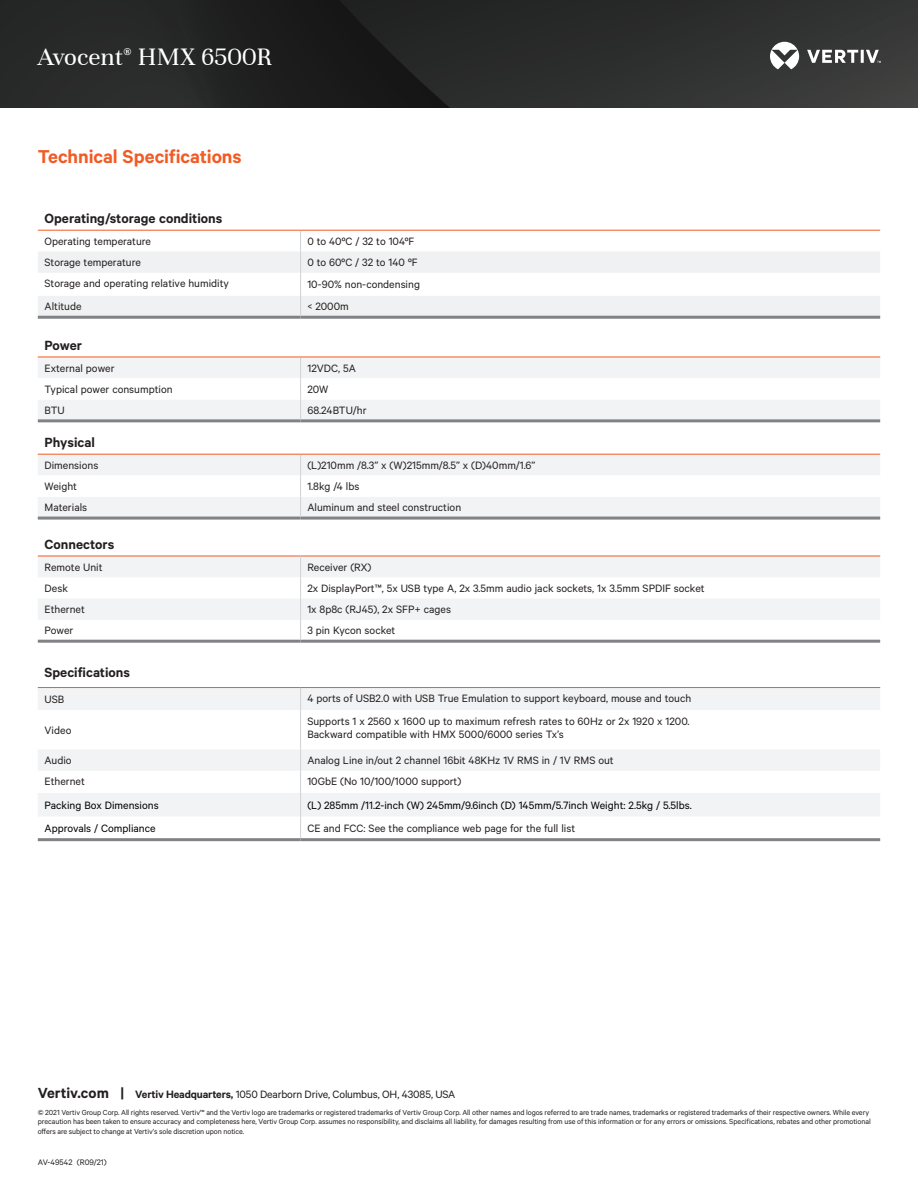
<style>
.page{position:relative;width:918px;height:1188px;background:#fff}
.page>*{position:absolute;margin:0;border:0;box-sizing:border-box;transform-origin:0 0}
.t1{font:27px "Unna";color:#fff}
.t2{font:600 21px "Calibre";color:#f15b24}
.t3{font:600 15px "Calibre";color:#231f20}
.t4{font:12px/13.5px "Calibre";color:#231f20}
.t5{font:12px "Calibre";color:#000}
.t6{font:9px "Calibre";color:#231f20}
.t7{font:8.25px/9.8px "Calibre";letter-spacing:-.01em;color:#231f20}
.s1{font-weight:600;font-size:16.5px}
.s2{font-weight:600}
</style>
<div class="page">
<img style="left:0;top:0;width:918px;height:108px">
<svg style="left:770px;top:42px;width:111px;height:27px"></svg>
<svg style="left:38px;top:251px;width:842px;height:65px;fill:#f0f1f2"></svg>
<div style="left:38px;top:358px;width:842px;height:20px;background:#f2f3f4"></div>
<svg style="left:38px;top:400px;width:842px;height:156px"></svg>
<svg style="left:38px;top:557px;width:842px;height:260px"></svg>
<hr style="left:38px;top:556px;width:263px;height:1px;background:#f15b24">
<hr style="left:301px;top:556px;width:579px;height:1px;background:#f15b24">
<hr style="left:38px;top:316px;width:263px;height:3px;background:#808285">
<hr style="left:301px;top:316px;width:579px;height:3px;background:#808285">
<hr style="left:38px;top:419px;width:263px;height:3px;background:#808285">
<hr style="left:301px;top:419px;width:579px;height:3px;background:#808285">
<hr style="left:38px;top:517px;width:263px;height:3px;background:#808285">
<hr style="left:301px;top:517px;width:579px;height:3px;background:#808285">
<hr style="left:38px;top:640px;width:263px;height:3px;background:#808285">
<hr style="left:301px;top:640px;width:579px;height:3px;background:#808285">
<hr style="left:38px;top:838px;width:263px;height:3px;background:#808285">
<hr style="left:301px;top:838px;width:579px;height:3px;background:#808285">
<svg style="left:300px;top:231px;width:1px;height:85px"></svg>
<svg style="left:300px;top:358px;width:1px;height:61px"></svg>
<svg style="left:300px;top:455px;width:1px;height:62px"></svg>
<svg style="left:300px;top:556px;width:1px;height:84px"></svg>
<svg style="left:300px;top:688px;width:1px;height:22px"></svg>
<hr style="left:300px;top:710px;width:1px;height:39px;background:#d1d2d4">
<svg style="left:300px;top:749px;width:1px;height:89px"></svg>
<hr style="left:38px;top:454px;width:263px;height:1px;background:#f15b24">
<hr style="left:301px;top:454px;width:579px;height:1px;background:#f15b24">
<hr style="left:38px;top:230px;width:263px;height:1px;background:#f15b24">
<hr style="left:301px;top:230px;width:579px;height:1px;background:#f15b24">
<hr style="left:38px;top:357px;width:263px;height:1px;background:#f15b24">
<hr style="left:301px;top:357px;width:579px;height:1px;background:#f15b24">
<hr style="left:38px;top:687px;width:263px;height:1px;background:#f15b24">
<hr style="left:301px;top:687px;width:579px;height:1px;background:#f15b24">
<h1 class="t1" style="left:38px;top:42px;width:236px">Avocent<sup>®</sup> HMX 6500R</h1>
<h2 class="t2" style="left:38px;top:144px;width:205px">Technical Specifications</h2>
<p class="t3" style="left:45px;top:210px;width:179px">Operating/storage conditions</p>
<p class="t4" style="left:45px;top:234px;width:108px">Operating temperature</p>
<p class="t4" style="left:307px;top:234px;width:109px">0 to 40ºC / 32 to 104ºF</p>
<p class="t4" style="left:45px;top:255px;width:98px">Storage temperature</p>
<p class="t4" style="left:307px;top:255px;width:112px">0 to 60ºC / 32 to 140 ºF</p>
<p class="t4" style="left:45px;top:276px;width:186px">Storage and operating relative humidity</p>
<p class="t4" style="left:307px;top:277px;width:114px">10-90% non-condensing</p>
<p class="t4" style="left:45px;top:300px;width:39px">Altitude</p>
<p class="t4" style="left:307px;top:300px;width:43px">&lt; 2000m</p>
<p class="t3" style="left:45px;top:337px;width:39px">Power</p>
<p class="t4" style="left:45px;top:361px;width:72px">External power</p>
<p class="t4" style="left:307px;top:361px;width:50px">12VDC, 5A</p>
<p class="t4" style="left:45px;top:382px;width:130px">Typical power consumption</p>
<p class="t4" style="left:307px;top:382px;width:23px">20W</p>
<p class="t4" style="left:45px;top:403px;width:22px">BTU</p>
<p class="t4" style="left:307px;top:403px;width:61px">68.24BTU/hr</p>
<p class="t3" style="left:45px;top:434px;width:52px">Physical</p>
<p class="t4" style="left:45px;top:458px;width:55px">Dimensions</p>
<p class="t4" style="left:307px;top:458px;width:230px">(L)210mm /8.3” x (W)215mm/8.5” x (D)40mm/1.6”</p>
<p class="t4" style="left:45px;top:479px;width:34px">Weight</p>
<p class="t4" style="left:307px;top:479px;width:54px">1.8kg /4 lbs</p>
<p class="t4" style="left:45px;top:500px;width:44px">Materials</p>
<p class="t4" style="left:307px;top:500px;width:155px">Aluminum and steel construction</p>
<p class="t3" style="left:45px;top:536px;width:71px">Connectors</p>
<p class="t4" style="left:45px;top:560px;width:59px">Remote Unit</p>
<p class="t4" style="left:307px;top:560px;width:66px">Receiver (RX)</p>
<p class="t4" style="left:45px;top:581px;width:25px">Desk</p>
<p class="t4" style="left:307px;top:581px;width:399px">2x DisplayPort™, 5x USB type A, 2x 3.5mm audio jack sockets, 1x 3.5mm SPDIF socket</p>
<p class="t4" style="left:45px;top:602px;width:42px">Ethernet</p>
<p class="t4" style="left:307px;top:602px;width:145px">1x 8p8c (RJ45), 2x SFP+ cages</p>
<p class="t4" style="left:45px;top:624px;width:30px">Power</p>
<p class="t4" style="left:307px;top:624px;width:90px">3 pin Kycon socket</p>
<p class="t3" style="left:45px;top:663px;width:87px">Specifications</p>
<p class="t4" style="left:45px;top:692px;width:21px">USB</p>
<p class="t4" style="left:307px;top:691px;width:385px">4 ports of USB2.0 with USB True Emulation to support keyboard, mouse and touch</p>
<p class="t4" style="left:45px;top:723px;width:28px">Video</p>
<p class="t4" style="left:307px;top:714px;width:384px">Supports 1 x 2560 x 1600 up to maximum refresh rates to 60Hz or 2x 1920 x 1200.<br>Backward compatible with HMX 5000/6000 series Tx’s</p>
<p class="t4" style="left:45px;top:753px;width:29px">Audio</p>
<p class="t4" style="left:307px;top:753px;width:308px">Analog Line in/out 2 channel 16bit 48KHz 1V RMS in / 1V RMS out</p>
<p class="t4" style="left:45px;top:774px;width:42px">Ethernet</p>
<p class="t4" style="left:307px;top:774px;width:155px">10GbE (No 10/100/1000 support)</p>
<p class="t5" style="left:45px;top:798px;width:116px">Packing Box Dimensions</p>
<p class="t5" style="left:307px;top:798px;width:386px">(L) 285mm /11.2-inch (W) 245mm/9.6inch (D) 145mm/5.7inch Weight: 2.5kg / 5.5lbs.</p>
<p class="t5" style="left:45px;top:821px;width:113px">Approvals / Compliance</p>
<p class="t4" style="left:307px;top:821px;width:269px">CE and FCC: See the compliance web page for the full list</p>
<p class="t4" style="left:38px;top:1087px;width:419px"><span class="s1">Vertiv.com |</span> <span class="s2">Vertiv Headquarters,</span> 1050 Dearborn Drive, Columbus, OH, 43085, USA</p>
<p class="t7" style="left:38px;top:1107px;width:834px">© 2021 Vertiv Group Corp. All rights reserved. Vertiv™ and the Vertiv logo are trademarks or registered trademarks of Vertiv Group Corp. All other names and logos referred to are trade names, trademarks or registered trademarks of their respective owners. While every precaution has been taken to ensure accuracy and completeness here, Vertiv Group Corp. assumes no responsibility, and disclaims all liability, for damages resulting from use of this information or for any errors or omissions. Specifications, rebates and other promotional offers are subject to change at Vertiv’s sole discretion upon notice.</p>
<p class="t6" style="left:38px;top:1157px;width:70px">AV-49542 (R09/21)</p>
</div>
